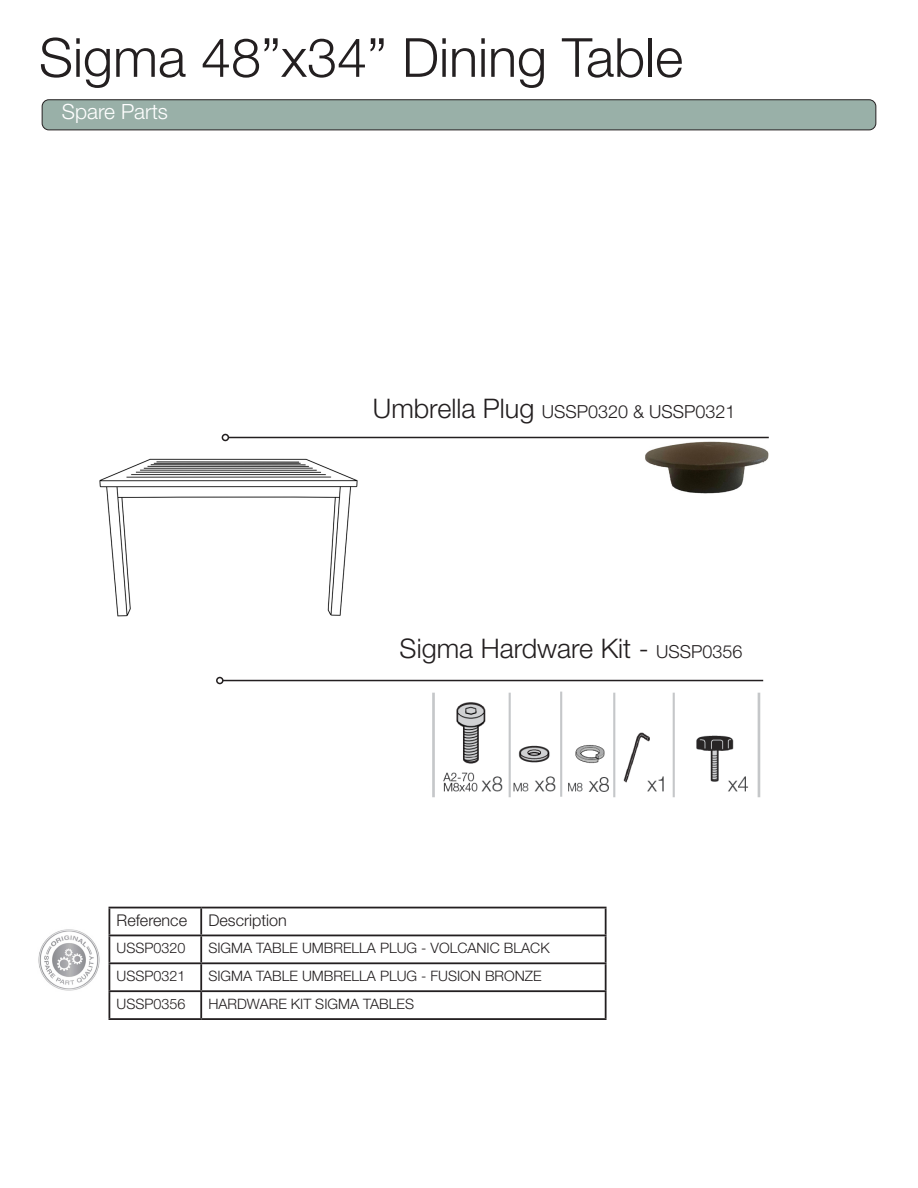
<style>
.page{position:relative;width:918px;height:1188px;background:#fff}
.page>*{position:absolute;margin:0;border:0;box-sizing:border-box;transform-origin:0 0}
.t1{font:300 54px "Helvetica Neue LT Std";color:#231f20}
.t2{font:300 27px "Helvetica Neue LT Std";color:#231f20}
.t3{font:300 21px "Helvetica Neue LT Std";color:#fff}
.t4{font:300 18px "Helvetica Neue LT Std";color:#231f20}
.t5{font:300 16.2px "Helvetica Neue LT Std";color:#231f20}
.t6{font:300 14.4px "Helvetica Neue LT Std";color:#231f20}
.s1{font-size:27px}
.s2{font-size:18px}
</style>
<div class="page">
<img style="left:99px;top:433px;width:271px;height:184px">
<div style="left:42px;top:100px;width:834px;height:30px;background:#99b0a8;border-radius:7px"></div>
<div style="left:42px;top:99px;width:834px;height:31px;border:1px solid #231f20;border-radius:7px"></div>
<hr style="left:223px;top:680px;width:540px;height:1px;background:#231f20">
<div style="left:216px;top:677px;width:8px;height:7px;border:2px solid #231f20;border-radius:50%"></div>
<img style="left:432px;top:691px;width:329px;height:107px">
<hr style="left:228px;top:437px;width:541px;height:1px;background:#231f20">
<div style="left:222px;top:434px;width:7px;height:7px;border:2px solid #231f20;border-radius:50%"></div>
<img style="left:645px;top:441px;width:124px;height:52px">
<img style="left:38px;top:929px;width:62px;height:62px">
<hr style="left:109px;top:907px;width:92px;height:1px;background:#231f20">
<hr style="left:201px;top:907px;width:406px;height:1px;background:#231f20">
<hr style="left:200px;top:908px;width:2px;height:27px;background:#231f20">
<hr style="left:605px;top:908px;width:2px;height:27px;background:#231f20">
<hr style="left:109px;top:935px;width:92px;height:1px;background:#231f20">
<hr style="left:201px;top:935px;width:406px;height:1px;background:#231f20">
<hr style="left:200px;top:936px;width:2px;height:26px;background:#231f20">
<hr style="left:605px;top:936px;width:2px;height:26px;background:#231f20">
<hr style="left:109px;top:962px;width:92px;height:2px;background:#231f20">
<hr style="left:201px;top:962px;width:406px;height:2px;background:#231f20">
<hr style="left:200px;top:964px;width:2px;height:26px;background:#231f20">
<hr style="left:605px;top:964px;width:2px;height:26px;background:#231f20">
<hr style="left:109px;top:990px;width:92px;height:2px;background:#231f20">
<svg style="left:109px;top:908px;width:1px;height:110px"></svg>
<hr style="left:201px;top:990px;width:406px;height:2px;background:#231f20">
<hr style="left:200px;top:992px;width:2px;height:26px;background:#231f20">
<hr style="left:605px;top:992px;width:2px;height:26px;background:#231f20">
<hr style="left:109px;top:1018px;width:92px;height:2px;background:#231f20">
<hr style="left:201px;top:1018px;width:406px;height:2px;background:#231f20">
<p class="t1" style="left:39px;top:25px;width:646px">Sigma 48”x34” Dining Table</p>
<p class="t3" style="left:62px;top:99px;width:108px">Spare Parts</p>
<p class="t4" style="left:373px;top:401px;width:364px"><span class="s1">Umbrella Plug</span> USSP0320 &amp; USSP0321</p>
<p class="t2" style="left:400px;top:632px;width:344px">Sigma Hardware Kit - <span class="s2">USSP0356</span></p>
<p class="t5" style="left:117px;top:911px;width:72px">Reference</p>
<p class="t5" style="left:208px;top:911px;width:80px">Description</p>
<p class="t6" style="left:117px;top:939px;width:70px">USSP0320</p>
<p class="t6" style="left:208px;top:939px;width:343px">SIGMA TABLE UMBRELLA PLUG - VOLCANIC BLACK</p>
<p class="t6" style="left:117px;top:967px;width:70px">USSP0321</p>
<p class="t6" style="left:208px;top:967px;width:335px">SIGMA TABLE UMBRELLA PLUG - FUSION BRONZE</p>
<p class="t6" style="left:117px;top:995px;width:70px">USSP0356</p>
<p class="t6" style="left:208px;top:995px;width:207px">HARDWARE KIT SIGMA TABLES</p>
</div>
